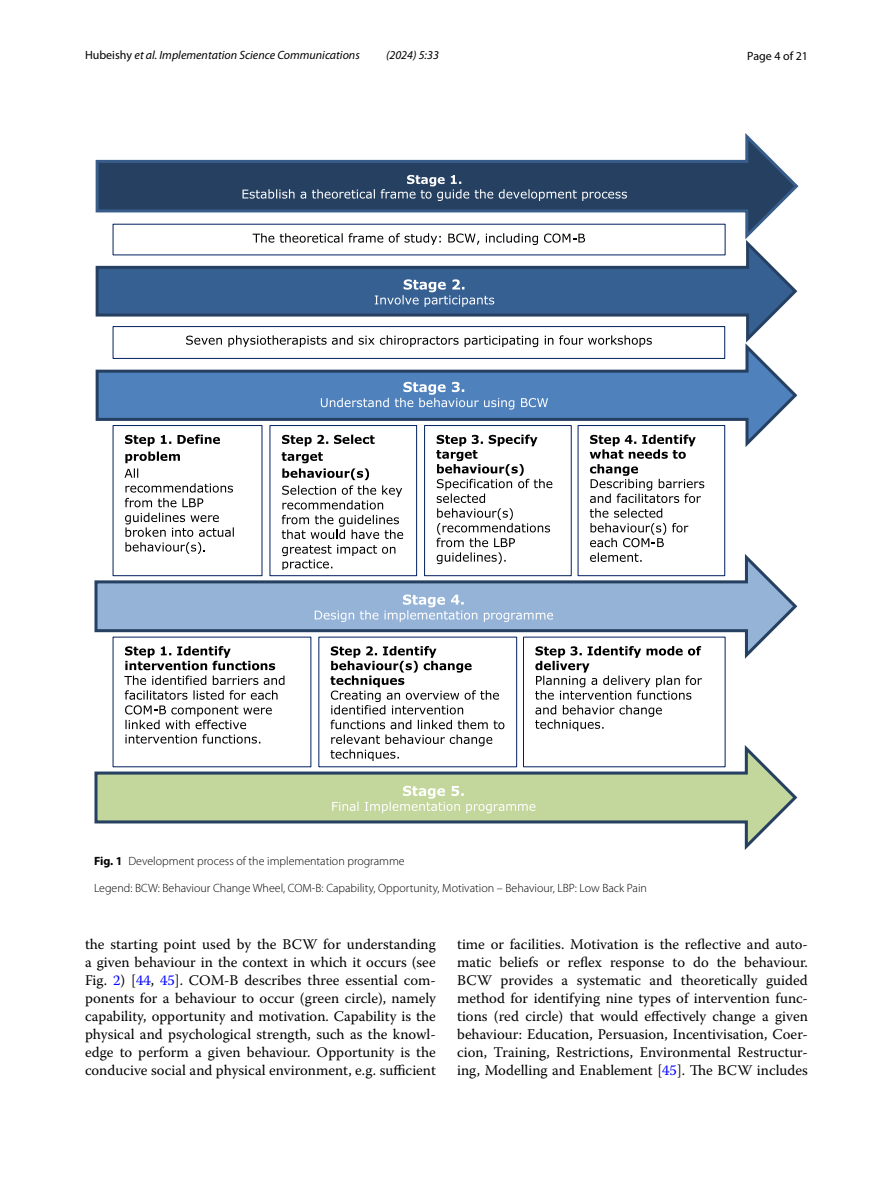
<style>
.page{position:relative;width:893px;height:1187px;background:#fff}
.page>*{position:absolute;margin:0;border:0;box-sizing:border-box;transform-origin:0 0}
.t1{font:14.7px/18px "Warnock Pro";color:#000;text-align:justify}
.t2{font:300 12px "Myriad Pro";color:#000}
.t3{font:italic 12px "Myriad Pro";color:#000}
.t4{font:12px "Myriad Pro";color:#000}
.s1{font-style:normal}
.s2{font-weight:700}
.s3{color:#00f}
</style>
<div class="page">
<svg style="left:95px;top:133px;width:703px;height:103px"></svg>
<svg style="left:243px;top:189px;width:52px;height:10px"></svg>
<svg style="left:301px;top:192px;width:5px;height:7px"></svg>
<svg style="left:312px;top:175px;width:315px;height:26px;background:#3f5774"></svg>
<svg style="left:95px;top:236px;width:703px;height:104px"></svg>
<svg style="left:375px;top:279px;width:119px;height:28px;background:#597ba4"></svg>
<svg style="left:95px;top:340px;width:703px;height:111px"></svg>
<svg style="left:321px;top:398px;width:68px;height:9px"></svg>
<svg style="left:395px;top:382px;width:153px;height:27px;background:#6b95c7"></svg>
<svg style="left:94px;top:550px;width:704px;height:112px"></svg>
<svg style="left:315px;top:610px;width:39px;height:12px"></svg>
<svg style="left:360px;top:594px;width:193px;height:28px;background:#a3bddc"></svg>
<div style="left:113px;top:425px;width:149px;height:151px;background:#fff;border:1px solid #002060"></div>
<svg style="left:125px;top:434px;width:95px;height:43px"></svg>
<svg style="left:125px;top:483px;width:108px;height:9px"></svg>
<svg style="left:125px;top:498px;width:109px;height:56px"></svg>
<div style="left:270px;top:425px;width:147px;height:151px;background:#fff;border:1px solid #002060"></div>
<svg style="left:282px;top:434px;width:93px;height:12px"></svg>
<svg style="left:282px;top:452px;width:120px;height:57px"></svg>
<svg style="left:282px;top:515px;width:121px;height:55px"></svg>
<div style="left:424px;top:425px;width:148px;height:151px;background:#fff;border:1px solid #002060"></div>
<svg style="left:436px;top:434px;width:116px;height:130px"></svg>
<div style="left:578px;top:425px;width:147px;height:151px;background:#fff;border:1px solid #002060"></div>
<svg style="left:590px;top:434px;width:114px;height:83px"></svg>
<svg style="left:672px;top:523px;width:16px;height:9px"></svg>
<svg style="left:590px;top:523px;width:76px;height:39px"></svg>
<div style="left:113px;top:636px;width:198px;height:131px;background:#fff"></div>
<svg style="left:124px;top:646px;width:160px;height:53px"></svg>
<svg style="left:125px;top:705px;width:147px;height:36px"></svg>
<div style="left:318px;top:636px;width:199px;height:131px;background:#fff"></div>
<svg style="left:330px;top:646px;width:174px;height:95px"></svg>
<div style="left:523px;top:636px;width:202px;height:131px;background:#fff"></div>
<svg style="left:535px;top:646px;width:167px;height:53px"></svg>
<svg style="left:535px;top:705px;width:127px;height:26px"></svg>
<div style="left:113px;top:224px;width:612px;height:31px;background:#fff"></div>
<svg style="left:253px;top:233px;width:332px;height:12px"></svg>
<div style="left:113px;top:326px;width:612px;height:33px;background:#fff;border:1px solid #002060"></div>
<svg style="left:186px;top:335px;width:273px;height:12px"></svg>
<svg style="left:465px;top:335px;width:187px;height:12px"></svg>
<svg style="left:94px;top:741px;width:704px;height:109px"></svg>
<svg style="left:332px;top:785px;width:203px;height:28px;background:#cbdba8"></svg>
<p class="t3" style="left:85px;top:48px;width:276px"><span class="s1">Hubeishy</span> et al. Implementation Science Communications</p>
<p class="t3" style="left:386px;top:48px;width:54px">(2024) 5:33</p>
<p class="t4" style="left:747px;top:48px;width:62px">Page 4 of 21</p>
<p class="t2" style="left:94px;top:854px;width:312px"><span class="s2">Fig. 1</span> Development process of the implementation programme</p>
<p class="t2" style="left:94px;top:881px;width:554px">Legend: BCW: Behaviour Change Wheel, COM-B: Capability, Opportunity, Motivation – Behaviour, LBP: Low Back Pain</p>
<p class="t1" style="left:85px;top:935px;width:352px">the starting point used by the BCW for understanding a given behaviour in the context in which it occurs (see Fig. <span class="s3">2</span>) [<span class="s3">44</span>, <span class="s3">45</span>]. COM-B describes three essential com&shy;ponents for a behaviour to occur (green circle), namely capability, opportunity and motivation. Capability is the physical and psychological strength, such as the knowl&shy;edge to perform a given behaviour. Opportunity is the conducive social and physical environment, e.g. sufficient</p>
<p class="t1" style="left:457px;top:935px;width:352px">time or facilities. Motivation is the reflective and auto&shy;matic beliefs or reflex response to do the behaviour.<br>BCW provides a systematic and theoretically guided method for identifying nine types of intervention func&shy;tions (red circle) that would effectively change a given behaviour: Education, Persuasion, Incentivisation, Coer&shy;cion, Training, Restrictions, Environmental Restructur&shy;ing, Modelling and Enablement [<span class="s3">45</span>]. The BCW includes</p>
</div>
